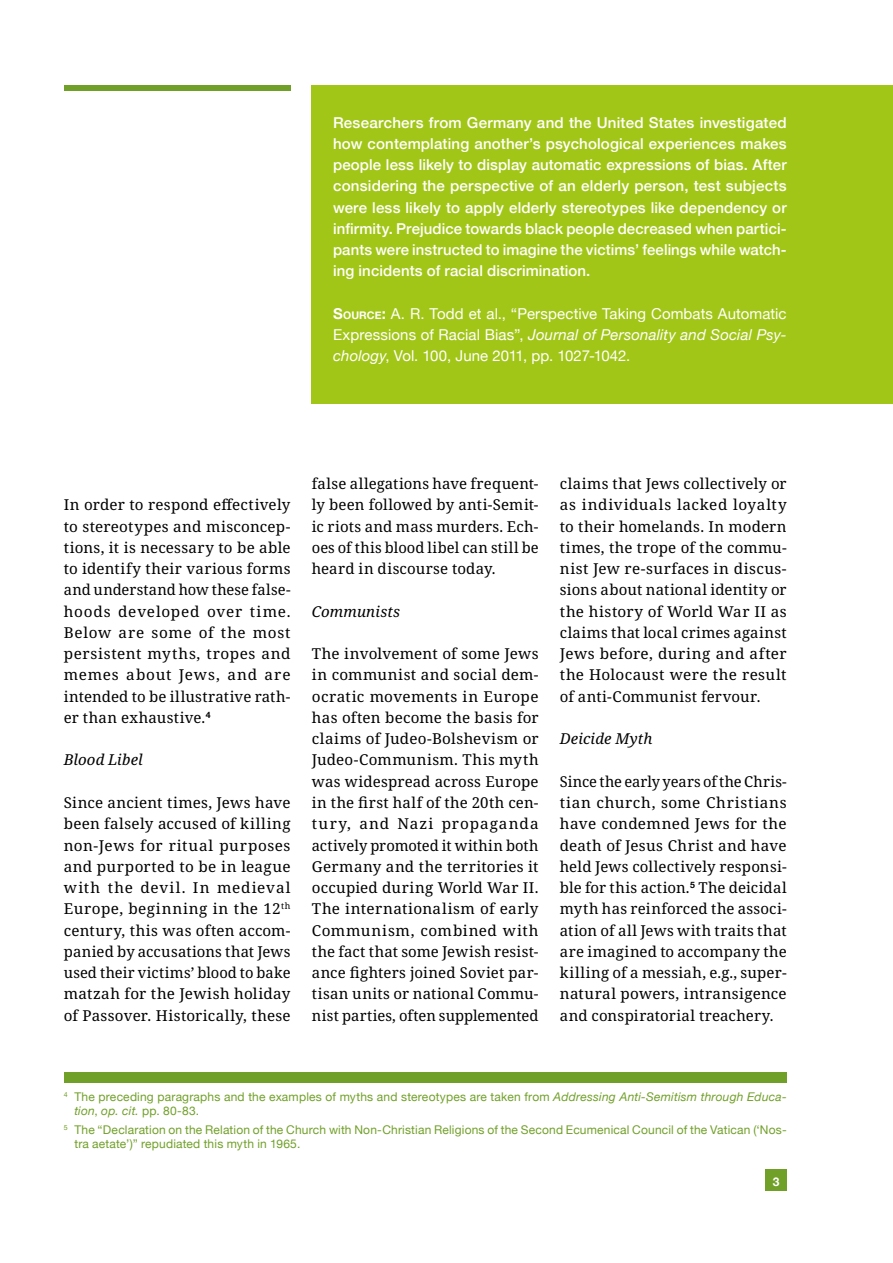
<style>
.page{position:relative;width:893px;height:1263px;background:#fff}
.page>*{position:absolute;margin:0;border:0;box-sizing:border-box;transform-origin:0 0}
.t1{font:15px/21.3px "Noto Serif";letter-spacing:.015em;color:#000;text-align:justify}
.t2{font:500 15px/21.3px "Helvetica Neue";letter-spacing:.005em;color:#fff;text-align:justify}
.t3{font:15px/21.3px "Helvetica Neue";letter-spacing:.005em;color:#fff;text-align:justify}
.t4{font:italic 15px "Noto Serif";letter-spacing:.01em;color:#000}
.t5{font:12px/14.4px "Helvetica Neue";letter-spacing:.015em;color:#71a029}
.t6{font:700 12px "Helvetica Neue";color:#fff}
.s1{font-weight:700}
.s2{font-weight:700;font-size:10.5px}
.s3{font-style:italic}
</style>
<div class="page">
<div style="left:64px;top:85px;width:227px;height:5px;background:#71a029"></div>
<div style="left:765px;top:1169px;width:22px;height:22px;background:#71a029"></div>
<div style="left:64px;top:1072px;width:723px;height:11px;background:#71a029"></div>
<div style="left:312px;top:85px;width:581px;height:319px;background:#a2c617"></div>
<p class="t2" style="left:333px;top:110px;width:455px">Researchers from Germany and the United States investigated how contemplating another’s psychological experiences makes people less likely to display automatic expressions of bias. After considering the perspective of an elderly person, test subjects were less likely to apply elderly stereotypes like dependency or infirmity. Prejudice towards black people decreased when partici&shy;pants were instructed to imagine the victims’ feelings while watch&shy;ing incidents of racial discrimination.</p>
<p class="t3" style="left:333px;top:304px;width:455px"><span class="s1">S</span><span class="s2">OURCE</span><span class="s1">:</span> A. R. Todd et al., “Perspective Taking Combats Automatic Expressions of Racial Bias”, <span class="s3">Journal of Personality and Social Psy&shy;chology</span>, Vol. 100, June 2011, pp. 1027-1042.</p>
<p class="t1" style="left:64px;top:495px;width:228px">In order to respond effectively to stereotypes and misconcep&shy;tions, it is necessary to be able to identify their various forms and understand how these false&shy;hoods developed over time.<br>Below are some of the most persistent myths, tropes and memes about Jews, and are intended to be illustrative rath&shy;er than exhaustive.<sup>4</sup></p>
<p class="t4" style="left:64px;top:750px;width:80px">Blood Libel</p>
<p class="t1" style="left:64px;top:792px;width:228px">Since ancient times, Jews have been falsely accused of killing non-Jews for ritual purposes and purported to be in league with the devil. In medieval Europe, beginning in the 12<sup>th </sup>century, this was often accom&shy;panied by accusations that Jews used their victims’ blood to bake matzah for the Jewish holiday of Passover. Historically, these</p>
<p class="t1" style="left:312px;top:473px;width:228px">false allegations have frequent&shy;ly been followed by anti-Semit&shy;ic riots and mass murders. Ech&shy;oes of this blood libel can still be heard in discourse today.</p>
<p class="t4" style="left:312px;top:601px;width:90px">Communists</p>
<p class="t1" style="left:312px;top:643px;width:228px">The involvement of some Jews in communist and social dem&shy;ocratic movements in Europe has often become the basis for claims of Judeo-Bolshevism or Judeo-Communism. This myth was widespread across Europe in the first half of the 20th cen&shy;tury, and Nazi propaganda actively promoted it within both Germany and the territories it occupied during World War II.<br>The internationalism of early Communism, combined with the fact that some Jewish resist&shy;ance fighters joined Soviet par&shy;tisan units or national Commu&shy;nist parties, often supplemented</p>
<p class="t1" style="left:560px;top:473px;width:228px">claims that Jews collectively or as individuals lacked loyalty to their homelands. In modern times, the trope of the commu&shy;nist Jew re-surfaces in discus&shy;sions about national identity or the history of World War II as claims that local crimes against Jews before, during and after the Holocaust were the result of anti-Communist fervour.</p>
<p class="t4" style="left:560px;top:728px;width:94px">Deicide Myth</p>
<p class="t1" style="left:560px;top:771px;width:228px">Since the early years of the Chris&shy;tian church, some Christians have condemned Jews for the death of Jesus Christ and have held Jews collectively responsi&shy;ble for this action.<sup>5</sup> The deicidal myth has reinforced the associ&shy;ation of all Jews with traits that are imagined to accompany the killing of a messiah, e.g., super&shy;natural powers, intransigence and conspiratorial treachery.</p>
<p class="t5" style="left:74px;top:1090px;width:714px;text-indent:-11px"><sup>4</sup> The preceding paragraphs and the examples of myths and stereotypes are taken from <span class="s3">Addressing Anti-Semitism through Educa&shy;tion</span>, <span class="s3">op. cit.</span> pp. 80-83.</p>
<p class="t5" style="left:74px;top:1123px;width:714px;text-indent:-11px"><sup>5</sup> The “Declaration on the Relation of the Church with Non-Christian Religions of the Second Ecumenical Council of the Vatican (‘Nos&shy;tra aetate’)” repudiated this myth in 1965.</p>
<p class="t6" style="left:773px;top:1172px;width:8px">3</p>
</div>
